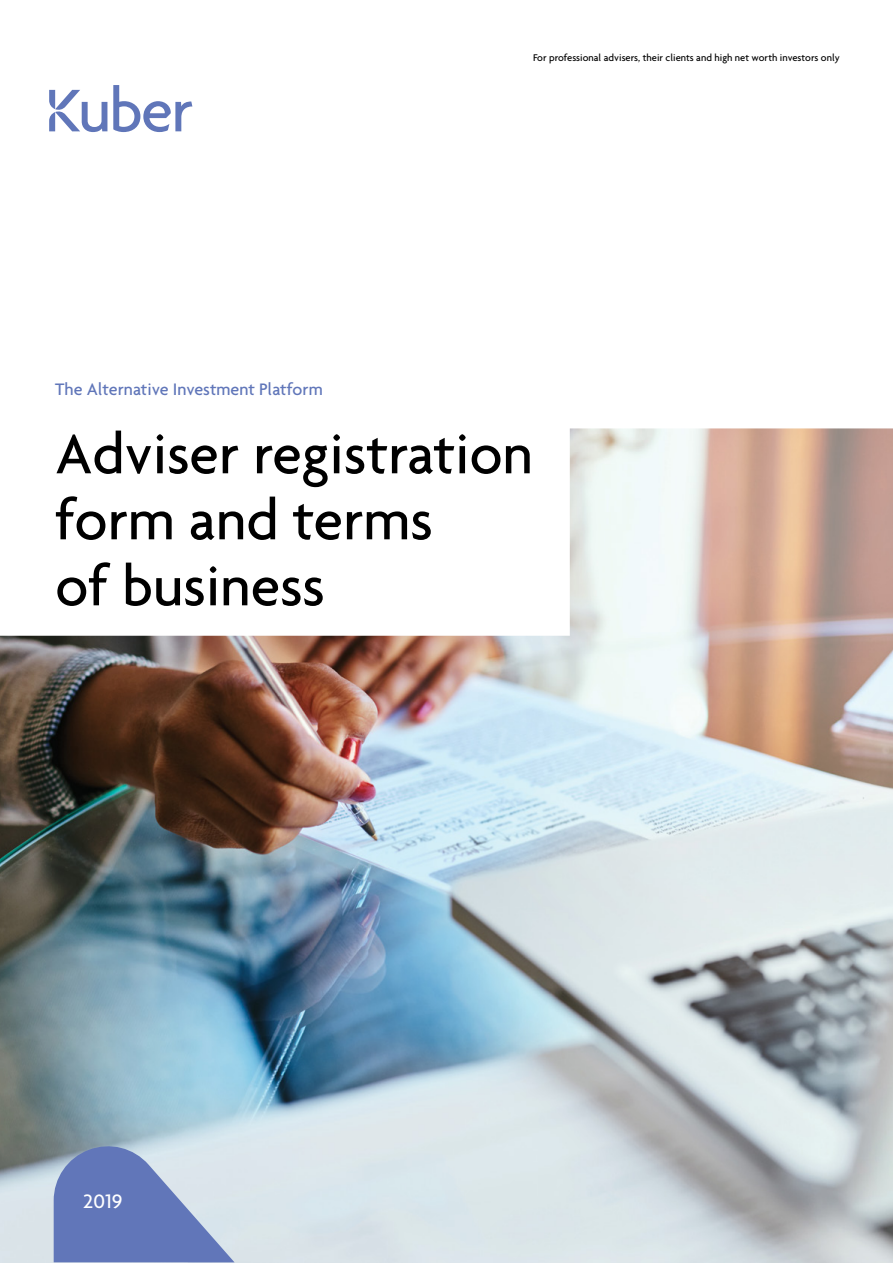
<style>
.page{position:relative;width:893px;height:1263px;background:#fff}
.page>*{position:absolute;margin:0;border:0;box-sizing:border-box;transform-origin:0 0}
.t1{font:500 60px/66px "Agenda";color:#000}
.t2{font:500 21px "Agenda";color:#fff}
.t3{font:500 18px "Agenda";color:#6076b9}
.t4{font:500 10.5px "Agenda";color:#000}
</style>
<div class="page">
<svg style="left:49px;top:90px;width:58px;height:42px"></svg>
<svg style="left:113px;top:85px;width:79px;height:47px"></svg>
<img style="left:0;top:428px;width:893px;height:835px">
<svg style="left:54px;top:1146px;width:181px;height:116px;background:#8597c7"></svg>
<p class="t4" style="left:533px;top:51px;width:308px">For professional advisers, their clients and high net worth investors only</p>
<h3 class="t3" style="left:55px;top:378px;width:269px">The Alternative Investment Platform</h3>
<h1 class="t1" style="left:55px;top:419px;width:479px">Adviser registration form and terms<br>of business</h1>
<h2 class="t2" style="left:83px;top:1188px;width:41px">2019</h2>
</div>
